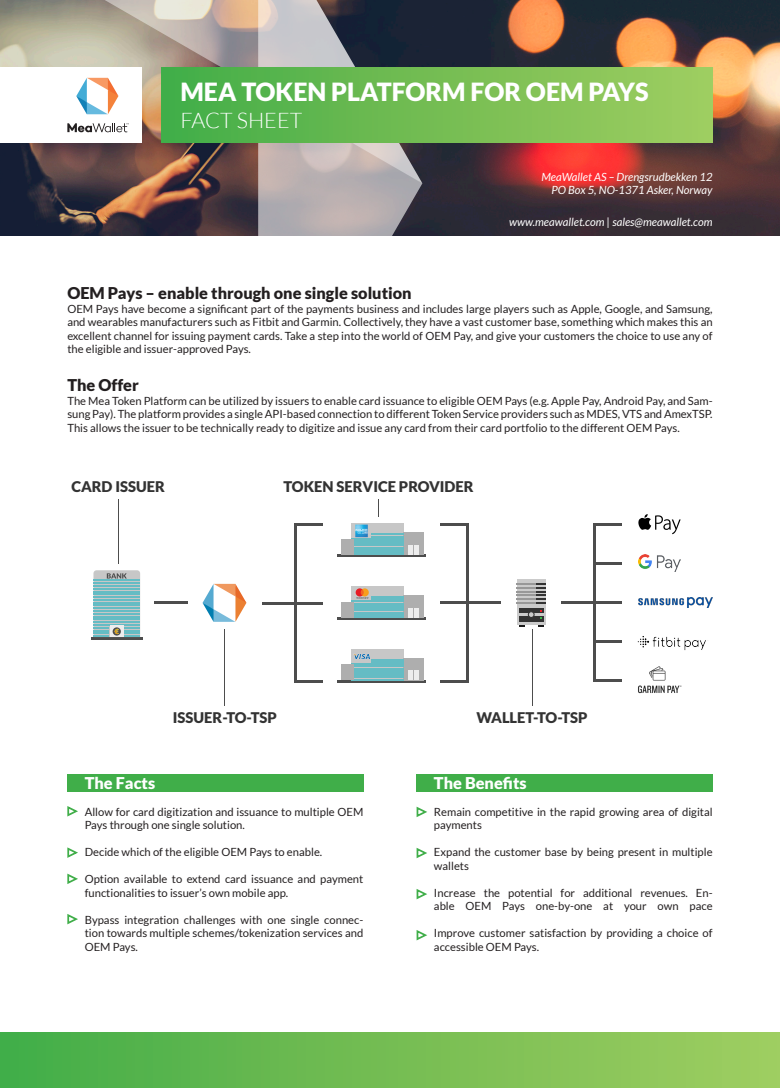
<style>
.page{position:relative;width:780px;height:1088px;background:#fff}
.page>*{position:absolute;margin:0;border:0;box-sizing:border-box;transform-origin:0 0}
.t1{font:900 25px "Lato";color:#fff}
.t2{font:300 21.5px "Lato";color:#fff}
.t3{font:900 16.25px "Lato";color:#231f20}
.t4{font:900 16.25px "Lato";color:#fff}
.t5{font:900 14.75px "Lato";color:#333}
.t6{font:11.25px/13.5px "Lato";color:#231f20}
.t7{font:italic 11.25px "Lato";color:#fff}
</style>
<div class="page">
<img style="left:422px;top:0;width:358px;height:236px">
<div style="left:416px;top:774px;width:296px;height:17px;background:#40ae49"></div>
<div style="left:67px;top:774px;width:296px;height:17px;background:#40ae49"></div>
<div style="left:0;top:1033px;width:780px;height:55px;background:linear-gradient(to right,#43ad47,#a1cd60)"></div>
<svg style="left:67px;top:806px;width:11px;height:11px"></svg>
<svg style="left:67px;top:847px;width:11px;height:11px"></svg>
<svg style="left:67px;top:873px;width:11px;height:11px"></svg>
<svg style="left:67px;top:914px;width:11px;height:11px"></svg>
<svg style="left:416px;top:806px;width:11px;height:11px"></svg>
<svg style="left:416px;top:847px;width:11px;height:12px"></svg>
<svg style="left:416px;top:889px;width:11px;height:11px"></svg>
<svg style="left:416px;top:930px;width:11px;height:11px"></svg>
<hr style="left:294px;top:680px;width:29px;height:2px;background:#4d4d4d">
<hr style="left:440px;top:680px;width:28px;height:2px;background:#4d4d4d">
<hr style="left:337px;top:555px;width:89px;height:2px;background:#4d4d4d">
<svg style="left:351px;top:524px;width:53px;height:30px"></svg>
<div style="left:404px;top:533px;width:20px;height:22px;background:#aeaeae"></div>
<div style="left:408px;top:545px;width:5px;height:10px;background:#ededed"></div>
<div style="left:413px;top:545px;width:5px;height:10px;background:#ededed"></div>
<hr style="left:371px;top:534px;width:33px;height:1px;background:#65bcc4">
<hr style="left:371px;top:536px;width:33px;height:1px;background:#65bcc4">
<hr style="left:351px;top:538px;width:53px;height:1px;background:#65bcc4">
<hr style="left:351px;top:540px;width:53px;height:1px;background:#65bcc4">
<hr style="left:351px;top:543px;width:53px;height:1px;background:#65bcc4">
<hr style="left:351px;top:545px;width:53px;height:1px;background:#65bcc4">
<hr style="left:351px;top:547px;width:53px;height:1px;background:#65bcc4">
<hr style="left:351px;top:549px;width:53px;height:1px;background:#65bcc4">
<hr style="left:351px;top:551px;width:53px;height:2px;background:#65bcc4">
<hr style="left:351px;top:554px;width:53px;height:1px;background:#65bcc4">
<div style="left:341px;top:539px;width:13px;height:16px;background:#aeaeae"></div>
<svg style="left:355px;top:525px;width:13px;height:12px"></svg>
<hr style="left:337px;top:680px;width:89px;height:2px;background:#4d4d4d">
<svg style="left:351px;top:649px;width:53px;height:30px"></svg>
<div style="left:404px;top:658px;width:20px;height:22px;background:#aeaeae"></div>
<div style="left:408px;top:671px;width:5px;height:9px;background:#ededed"></div>
<div style="left:413px;top:671px;width:5px;height:9px;background:#ededed"></div>
<hr style="left:371px;top:659px;width:33px;height:1px;background:#65bcc4">
<hr style="left:371px;top:661px;width:33px;height:1px;background:#65bcc4">
<hr style="left:351px;top:663px;width:53px;height:2px;background:#65bcc4">
<hr style="left:351px;top:666px;width:53px;height:1px;background:#65bcc4">
<hr style="left:351px;top:668px;width:53px;height:1px;background:#65bcc4">
<hr style="left:351px;top:670px;width:53px;height:1px;background:#65bcc4">
<hr style="left:351px;top:672px;width:53px;height:1px;background:#65bcc4">
<hr style="left:351px;top:675px;width:53px;height:1px;background:#65bcc4">
<hr style="left:351px;top:677px;width:53px;height:1px;background:#65bcc4">
<hr style="left:351px;top:679px;width:53px;height:1px;background:#65bcc4">
<div style="left:341px;top:665px;width:13px;height:15px;background:#aeaeae"></div>
<img style="left:353px;top:650px;width:17px;height:12px">
<hr style="left:337px;top:617px;width:89px;height:3px;background:#4d4d4d">
<svg style="left:351px;top:586px;width:53px;height:30px"></svg>
<div style="left:404px;top:595px;width:20px;height:22px;background:#aeaeae"></div>
<div style="left:408px;top:608px;width:5px;height:9px;background:#ededed"></div>
<div style="left:413px;top:608px;width:5px;height:9px;background:#ededed"></div>
<hr style="left:371px;top:596px;width:33px;height:1px;background:#65bcc4">
<hr style="left:371px;top:599px;width:33px;height:1px;background:#65bcc4">
<hr style="left:351px;top:601px;width:53px;height:1px;background:#65bcc4">
<hr style="left:351px;top:603px;width:53px;height:1px;background:#65bcc4">
<hr style="left:351px;top:605px;width:53px;height:1px;background:#65bcc4">
<hr style="left:351px;top:607px;width:53px;height:2px;background:#65bcc4">
<hr style="left:351px;top:610px;width:53px;height:1px;background:#65bcc4">
<hr style="left:351px;top:612px;width:53px;height:1px;background:#65bcc4">
<hr style="left:351px;top:614px;width:53px;height:1px;background:#65bcc4">
<hr style="left:351px;top:616px;width:53px;height:1px;background:#65bcc4">
<div style="left:341px;top:602px;width:13px;height:15px;background:#aeaeae"></div>
<svg style="left:355px;top:588px;width:14px;height:11px"></svg>
<hr style="left:294px;top:524px;width:3px;height:158px;background:#4d4d4d">
<hr style="left:294px;top:524px;width:29px;height:2px;background:#4d4d4d">
<hr style="left:294px;top:602px;width:29px;height:2px;background:#4d4d4d">
<hr style="left:466px;top:524px;width:2px;height:158px;background:#4d4d4d">
<hr style="left:440px;top:523px;width:28px;height:3px;background:#4d4d4d">
<hr style="left:440px;top:602px;width:28px;height:2px;background:#4d4d4d">
<hr style="left:154px;top:602px;width:33px;height:2px;background:#4d4d4d">
<hr style="left:263px;top:602px;width:33px;height:2px;background:#4d4d4d">
<hr style="left:467px;top:602px;width:33px;height:2px;background:#4d4d4d">
<hr style="left:118px;top:499px;width:1px;height:64px;background:#4d4d4d">
<hr style="left:224px;top:629px;width:1px;height:76px;background:#4d4d4d">
<svg style="left:378px;top:499px;width:1px;height:18px"></svg>
<hr style="left:532px;top:628px;width:1px;height:77px;background:#4d4d4d">
<hr style="left:91px;top:637px;width:51px;height:3px;background:#4d4d4d">
<svg style="left:93px;top:570px;width:47px;height:67px;background:#8cbec2"></svg>
<svg style="left:202px;top:584px;width:44px;height:38px"></svg>
<div style="left:517px;top:579px;width:28px;height:46px;background:#cbcbcb"></div>
<div style="left:518px;top:608px;width:25px;height:13px;background:#333"></div>
<svg style="left:517px;top:583px;width:28px;height:21px"></svg>
<hr style="left:517px;top:614px;width:28px;height:2px;background:#cbcbcb">
<div style="left:527px;top:611px;width:7px;height:7px;border:1px solid #333;border-radius:50%"></div>
<img style="left:638px;top:554px;width:42px;height:17px">
<img style="left:638px;top:597px;width:74px;height:11px">
<img style="left:638px;top:666px;width:44px;height:28px">
<svg style="left:638px;top:514px;width:42px;height:20px"></svg>
<hr style="left:593px;top:679px;width:29px;height:3px;background:#4d4d4d">
<hr style="left:593px;top:523px;width:3px;height:158px;background:#4d4d4d">
<hr style="left:593px;top:523px;width:29px;height:2px;background:#4d4d4d">
<hr style="left:593px;top:601px;width:29px;height:2px;background:#4d4d4d">
<hr style="left:561px;top:601px;width:33px;height:2px;background:#4d4d4d">
<hr style="left:593px;top:640px;width:29px;height:3px;background:#4d4d4d">
<hr style="left:593px;top:562px;width:29px;height:2px;background:#4d4d4d">
<img style="left:637px;top:636px;width:71px;height:15px">
<svg style="left:0;top:0;width:422px;height:236px;background:#958b89"></svg>
<div style="left:162px;top:67px;width:550px;height:76px;background:linear-gradient(to right,#43ad48,#a1cd60)"></div>
<p class="t1" style="left:180px;top:78px;width:469px">MEA TOKEN PLATFORM FOR OEM PAYS</p>
<p class="t2" style="left:180px;top:108px;width:123px">FACT SHEET</p>
<p class="t7" style="left:541px;top:170px;width:173px">MeaWallet AS – Drengsrudbekken 12</p>
<p class="t7" style="left:551px;top:184px;width:162px">PO Box 5, NO-1371 Asker, Norway</p>
<p class="t7" style="left:509px;top:216px;width:205px">www.meawallet.com | sales@meawallet.com</p>
<p class="t3" style="left:67px;top:284px;width:346px">OEM Pays – enable through one single solution</p>
<p class="t6" style="left:67px;top:302px;width:646px;text-align:justify">OEM Pays have become a significant part of the payments business and includes large players such as Apple, Google, and Samsung, and wearables manufacturers such as Fitbit and Garmin. Collectively, they have a vast customer base, something which makes this an excellent channel for issuing payment cards. Take a step into the world of OEM Pay, and give your customers the choice to use any of the eligible and issuer-approved Pays.</p>
<p class="t3" style="left:67px;top:376px;width:73px">The Offer</p>
<p class="t6" style="left:67px;top:394px;width:646px;text-align:justify">The Mea Token Platform can be utilized by issuers to enable card issuance to eligible OEM Pays (e.g. Apple Pay, Android Pay, and Sam&shy;sung Pay). The platform provides a single API-based connection to different Token Service providers such as MDES, VTS and AmexTSP.<br>This allows the issuer to be technically ready to digitize and issue any card from their card portfolio to the different OEM Pays.</p>
<p class="t5" style="left:71px;top:478px;width:95px">CARD ISSUER</p>
<p class="t5" style="left:283px;top:478px;width:191px">TOKEN SERVICE PROVIDER</p>
<p class="t5" style="left:173px;top:709px;width:105px">ISSUER-TO-TSP</p>
<p class="t4" style="left:85px;top:773px;width:72px">The Facts</p>
<p class="t6" style="left:85px;top:805px;width:280px">Allow for card digitization and issuance to multiple OEM<br>Pays through one single solution.</p>
<p class="t6" style="left:85px;top:845px;width:239px">Decide which of the eligible OEM Pays to enable.</p>
<p class="t6" style="left:85px;top:872px;width:280px">Option available to extend card issuance and payment functionalities to issuer’s own mobile app.</p>
<p class="t6" style="left:85px;top:913px;width:280px;text-align:justify">Bypass integration challenges with one single connec&shy;tion towards multiple schemes/tokenization services and OEM Pays.</p>
<p class="t5" style="left:476px;top:709px;width:113px">WALLET-TO-TSP</p>
<p class="t4" style="left:434px;top:773px;width:94px">The Benefits</p>
<p class="t6" style="left:434px;top:805px;width:280px">Remain competitive in the rapid growing area of digital payments</p>
<p class="t6" style="left:434px;top:845px;width:280px">Expand the customer base by being present in multiple wallets</p>
<p class="t6" style="left:434px;top:886px;width:280px">Increase the potential for additional revenues. En&shy;able OEM Pays one-by-one at your own pace</p>
<p class="t6" style="left:434px;top:926px;width:280px">Improve customer satisfaction by providing a choice of accessible OEM Pays.</p>
</div>
